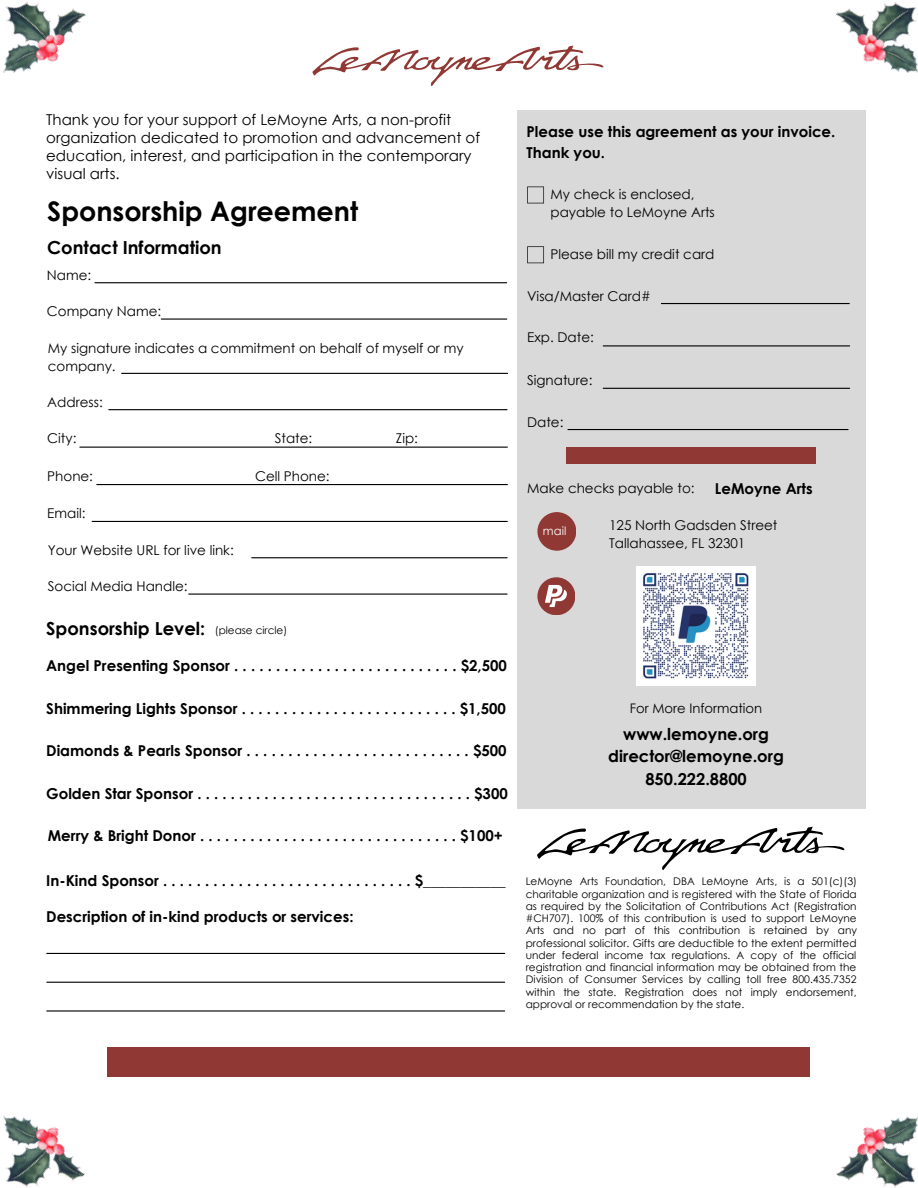
<style>
.page{position:relative;width:918px;height:1188px;background:#fff}
.page>*{position:absolute;margin:0;border:0;box-sizing:border-box;transform-origin:0 0}
.t1{font:700 27px "Century Gothic";color:#000}
.t2{font:700 18px "Century Gothic";color:#000}
.t3{font:700 16.5px "Century Gothic";color:#000}
.t4{font:700 15px "Century Gothic";color:#000}
.t5{font:15px/18px "Century Gothic";color:#000}
.t6{font:13.5px/18px "Century Gothic";color:#000}
.t7{font:13.2px "Century Gothic";color:#000}
.t8{font:11.55px "Century Gothic";color:#fff}
.t9{font:10.5px/12.3px "Century Gothic";color:#000;text-align:justify}
</style>
<div class="page">
<svg style="left:537px;top:827px;width:307px;height:43px"></svg>
<div style="left:517px;top:110px;width:349px;height:699px;background:#d9d9d9"></div>
<div style="left:567px;top:447px;width:249px;height:17px;background:#903934"></div>
<svg style="left:527px;top:187px;width:17px;height:16px"></svg>
<svg style="left:527px;top:246px;width:17px;height:17px"></svg>
<div style="left:537px;top:512px;width:39px;height:39px;background:#903934;border-radius:50%"></div>
<hr style="left:661px;top:303px;width:188px;height:1px;background:#000">
<hr style="left:603px;top:345px;width:247px;height:1px;background:#000">
<hr style="left:603px;top:388px;width:247px;height:1px;background:#000">
<hr style="left:568px;top:429px;width:280px;height:1px;background:#000">
<div style="left:108px;top:1048px;width:702px;height:29px;background:#903934"></div>
<hr style="left:122px;top:373px;width:386px;height:1px;background:#000">
<hr style="left:95px;top:282px;width:412px;height:1px;background:#000">
<hr style="left:161px;top:318px;width:346px;height:2px;background:#000">
<hr style="left:109px;top:409px;width:398px;height:1px;background:#000">
<hr style="left:80px;top:447px;width:427px;height:1px;background:#000">
<hr style="left:97px;top:484px;width:410px;height:1px;background:#000">
<hr style="left:92px;top:521px;width:415px;height:1px;background:#000">
<hr style="left:252px;top:557px;width:255px;height:1px;background:#000">
<hr style="left:47px;top:953px;width:458px;height:1px;background:#000">
<hr style="left:189px;top:594px;width:318px;height:1px;background:#000">
<div style="left:537px;top:577px;width:38px;height:38px;background:#903934;border-radius:50%"></div>
<svg style="left:545px;top:585px;width:22px;height:22px"></svg>
<img style="left:637px;top:566px;width:119px;height:120px">
<img style="left:836px;top:1116px;width:82px;height:72px">
<img style="left:3px;top:1115px;width:82px;height:72px">
<img style="left:3px;top:1px;width:83px;height:72px">
<img style="left:835px;top:2px;width:83px;height:71px">
<hr style="left:47px;top:982px;width:458px;height:1px;background:#000">
<hr style="left:47px;top:1010px;width:458px;height:2px;background:#000">
<svg style="left:313px;top:46px;width:290px;height:40px"></svg>
<p class="t5" style="left:46px;top:110px;width:435px">Thank you for your support of LeMoyne Arts, a non-profit organization dedicated to promotion and advancement of education, interest, and participation in the contemporary visual arts.</p>
<p class="t1" style="left:47px;top:194px;width:312px">Sponsorship Agreement</p>
<p class="t2" style="left:47px;top:235px;width:176px">Contact Information</p>
<p class="t6" style="left:47px;top:266px;width:46px">Name:</p>
<p class="t6" style="left:47px;top:302px;width:116px">Company Name:</p>
<p class="t6" style="left:48px;top:338px;width:417px">My signature indicates a commitment on behalf of myself or my company.</p>
<p class="t6" style="left:47px;top:393px;width:57px">Address:</p>
<p class="t6" style="left:47px;top:429px;width:31px">City:</p>
<p class="t6" style="left:275px;top:429px;width:39px">State:</p>
<p class="t6" style="left:396px;top:429px;width:24px">Zip:</p>
<p class="t6" style="left:47px;top:467px;width:47px">Phone:</p>
<p class="t6" style="left:255px;top:467px;width:76px">Cell Phone:</p>
<p class="t6" style="left:47px;top:504px;width:40px">Email:</p>
<p class="t6" style="left:48px;top:541px;width:187px">Your Website URL for live link:</p>
<p class="t6" style="left:48px;top:577px;width:141px">Social Media Handle:</p>
<p class="t2" style="left:46px;top:617px;width:160px">Sponsorship Level:</p>
<p class="t9" style="left:215px;top:624px;width:74px">(please circle)</p>
<p class="t4" style="left:46px;top:656px;width:462px">AngelPresentingSponsor...........................$2,500</p>
<p class="t4" style="left:46px;top:699px;width:461px">ShimmeringLightsSponsor..........................$1,500</p>
<p class="t4" style="left:46px;top:741px;width:462px">Diamonds&amp;PearlsSponsor...........................$500</p>
<p class="t4" style="left:46px;top:783px;width:463px">GoldenStarSponsor.................................$300</p>
<p class="t4" style="left:48px;top:826px;width:457px">Merry&amp;BrightDonor...............................$100+</p>
<p class="t4" style="left:46px;top:871px;width:461px">In-KindSponsor..............................$___________</p>
<p class="t4" style="left:46px;top:907px;width:309px">Description of in-kind products or services:</p>
<p class="t4" style="left:527px;top:122px;width:310px">Please use this agreement as your invoice.</p>
<p class="t4" style="left:527px;top:143px;width:80px">Thank you.</p>
<p class="t6" style="left:550px;top:185px;width:146px">My check is enclosed,</p>
<p class="t6" style="left:550px;top:203px;width:166px">payable to LeMoyne Arts</p>
<p class="t6" style="left:550px;top:244px;width:166px">Please bill my credit card</p>
<p class="t6" style="left:527px;top:287px;width:125px">Visa/Master Card#</p>
<p class="t6" style="left:527px;top:328px;width:68px">Exp. Date:</p>
<p class="t6" style="left:527px;top:370px;width:67px">Signature:</p>
<p class="t6" style="left:527px;top:413px;width:38px">Date:</p>
<p class="t6" style="left:527px;top:479px;width:169px">Make checks payable to:</p>
<p class="t4" style="left:715px;top:479px;width:99px">LeMoyne Arts</p>
<p class="t8" style="left:543px;top:524px;width:25px">mail</p>
<p class="t6" style="left:609px;top:516px;width:170px">125 North Gadsden Street</p>
<p class="t6" style="left:609px;top:534px;width:138px">Tallahassee, FL 32301</p>
<p class="t7" style="left:630px;top:700px;width:134px">For More Information</p>
<p class="t3" style="left:623px;top:723px;width:147px">www.lemoyne.org</p>
<p class="t3" style="left:608px;top:746px;width:177px">director@lemoyne.org</p>
<p class="t3" style="left:645px;top:768px;width:103px">850.222.8800</p>
<p class="t9" style="left:526px;top:875px;width:333px">LeMoyne Arts Foundation, DBA LeMoyne Arts, is a 501(c)(3) charitable organization and is registered with the State of Florida as required by the Solicitation of Contributions Act (Registration #CH707). 100% of this contribution is used to support LeMoyne Arts and no part of this contribution is retained by any professional solicitor. Gifts are deductible to the extent permitted under federal income tax regulations. A copy of the official registration and financial information may be obtained from the Division of Consumer Services by calling toll free 800.435.7352 within the state. Registration does not imply endorsement, approval or recommendation by the state.</p>
</div>
